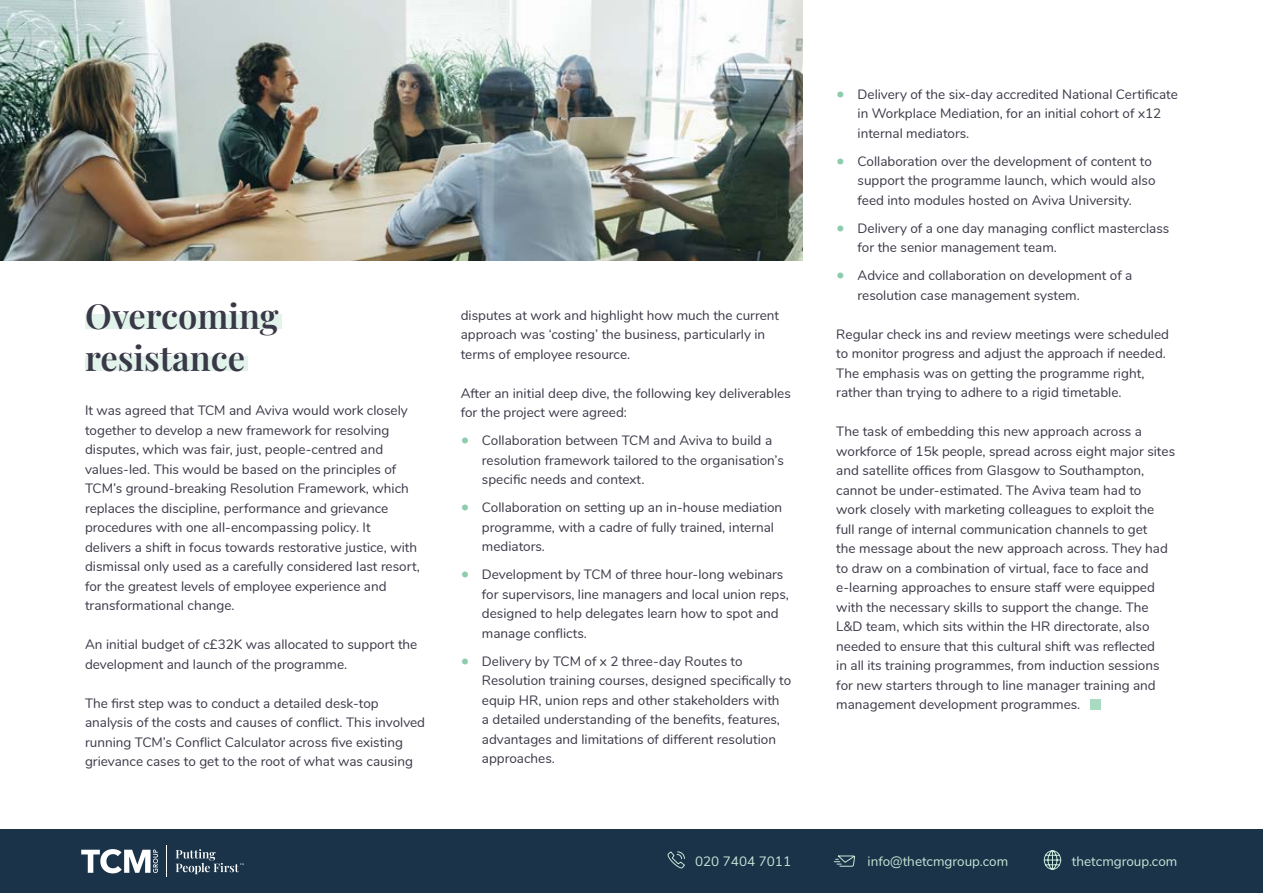
<style>
.page{position:relative;width:1263px;height:893px;background:#fff}
.page>*{position:absolute;margin:0;border:0;box-sizing:border-box;transform-origin:0 0}
.t1{font:600 34.5px/42px "Playfair Display";color:#393847}
.t2{font:13.5px/19.5px "Nunito";color:#393847}
.t3{font:13.5px "Nunito";color:#c6e6d7}
.s1{font-size:16.5px;color:#8dcdae}
</style>
<div class="page">
<div style="left:0;top:829px;width:1263px;height:64px;background:#1a3349"></div>
<svg style="left:667px;top:851px;width:18px;height:18px"></svg>
<svg style="left:833px;top:855px;width:22px;height:12px"></svg>
<svg style="left:1043px;top:850px;width:18px;height:20px"></svg>
<svg style="left:81px;top:849px;width:77px;height:24px"></svg>
<hr style="left:167px;top:845px;width:1px;height:32px;background:#fff">
<svg style="left:176px;top:849px;width:68px;height:25px"></svg>
<img style="left:0;top:0;width:802px;height:260px">
<div style="left:85px;top:356px;width:162px;height:14px;background:#e2f3eb"></div>
<div style="left:85px;top:315px;width:197px;height:14px;background:#e2f3eb"></div>
<div style="left:1090px;top:699px;width:11px;height:11px;background:#a9dac2"></div>
<h1 class="t1" style="left:85px;top:292px;width:195px">Overcoming resistance</h1>
<p class="t2" style="left:85px;top:400px;width:336px">It was agreed that TCM and Aviva would work closely together to develop a new framework for resolving disputes, which was fair, just, people-centred and values-led. This would be based on the principles of TCM’s ground-breaking Resolution Framework, which replaces the discipline, performance and grievance procedures with one all-encompassing policy. It delivers a shift in focus towards restorative justice, with dismissal only used as a carefully considered last resort, for the greatest levels of employee experience and transformational change.</p>
<p class="t2" style="left:85px;top:634px;width:334px">An initial budget of c£32K was allocated to support the development and launch of the programme.</p>
<p class="t2" style="left:85px;top:692px;width:342px">The first step was to conduct a detailed desk-top analysis of the costs and causes of conflict. This involved running TCM’s Conflict Calculator across five existing grievance cases to get to the root of what was causing</p>
<p class="t2" style="left:461px;top:305px;width:320px">disputes at work and highlight how much the current approach was ‘costing’ the business, particularly in terms of employee resource.</p>
<p class="t2" style="left:461px;top:383px;width:332px">After an initial deep dive, the following key deliverables for the project were agreed:</p>
<p class="t2" style="left:482px;top:430px;width:303px;text-indent:-21px"><span class="s1">•</span> Collaboration between TCM and Aviva to build a resolution framework tailored to the organisation’s specific needs and context.</p>
<p class="t2" style="left:482px;top:497px;width:302px;text-indent:-21px"><span class="s1">•</span> Collaboration on setting up an in-house mediation programme, with a cadre of fully trained, internal mediators.</p>
<p class="t2" style="left:482px;top:564px;width:308px;text-indent:-21px"><span class="s1">•</span> Development by TCM of three hour-long webinars for supervisors, line managers and local union reps, designed to help delegates learn how to spot and manage conflicts.</p>
<p class="t2" style="left:482px;top:651px;width:311px;text-indent:-21px"><span class="s1">•</span> Delivery by TCM of x 2 three-day Routes to Resolution training courses, designed specifically to equip HR, union reps and other stakeholders with<br>a detailed understanding of the benefits, features, advantages and limitations of different resolution approaches.</p>
<p class="t2" style="left:857px;top:83px;width:322px;text-indent:-21px"><span class="s1">•</span> Delivery of the six-day accredited National Certificate in Workplace Mediation, for an initial cohort of x12 internal mediators.</p>
<p class="t2" style="left:857px;top:151px;width:299px;text-indent:-21px"><span class="s1">•</span> Collaboration over the development of content to support the programme launch, which would also feed into modules hosted on Aviva University.</p>
<p class="t2" style="left:857px;top:218px;width:313px;text-indent:-21px"><span class="s1">•</span> Delivery of a one day managing conflict masterclass for the senior management team.</p>
<p class="t2" style="left:857px;top:265px;width:276px;text-indent:-21px"><span class="s1">•</span> Advice and collaboration on development of a resolution case management system.</p>
<p class="t2" style="left:836px;top:324px;width:334px">Regular check ins and review meetings were scheduled to monitor progress and adjust the approach if needed.<br>The emphasis was on getting the programme right, rather than trying to adhere to a rigid timetable.</p>
<p class="t2" style="left:836px;top:421px;width:340px">The task of embedding this new approach across a workforce of 15k people, spread across eight major sites and satellite offices from Glasgow to Southampton, cannot be under-estimated. The Aviva team had to<br>work closely with marketing colleagues to exploit the full range of internal communication channels to get<br>the message about the new approach across. They had to draw on a combination of virtual, face to face and e-learning approaches to ensure staff were equipped with the necessary skills to support the change. The L&amp;D team, which sits within the HR directorate, also needed to ensure that this cultural shift was reflected<br>in all its training programmes, from induction sessions for new starters through to line manager training and management development programmes.</p>
<p class="t3" style="left:695px;top:852px;width:98px">020 7404 7011</p>
<p class="t3" style="left:867px;top:852px;width:142px">info@thetcmgroup.com</p>
<p class="t3" style="left:1072px;top:852px;width:107px">thetcmgroup.com</p>
</div>
